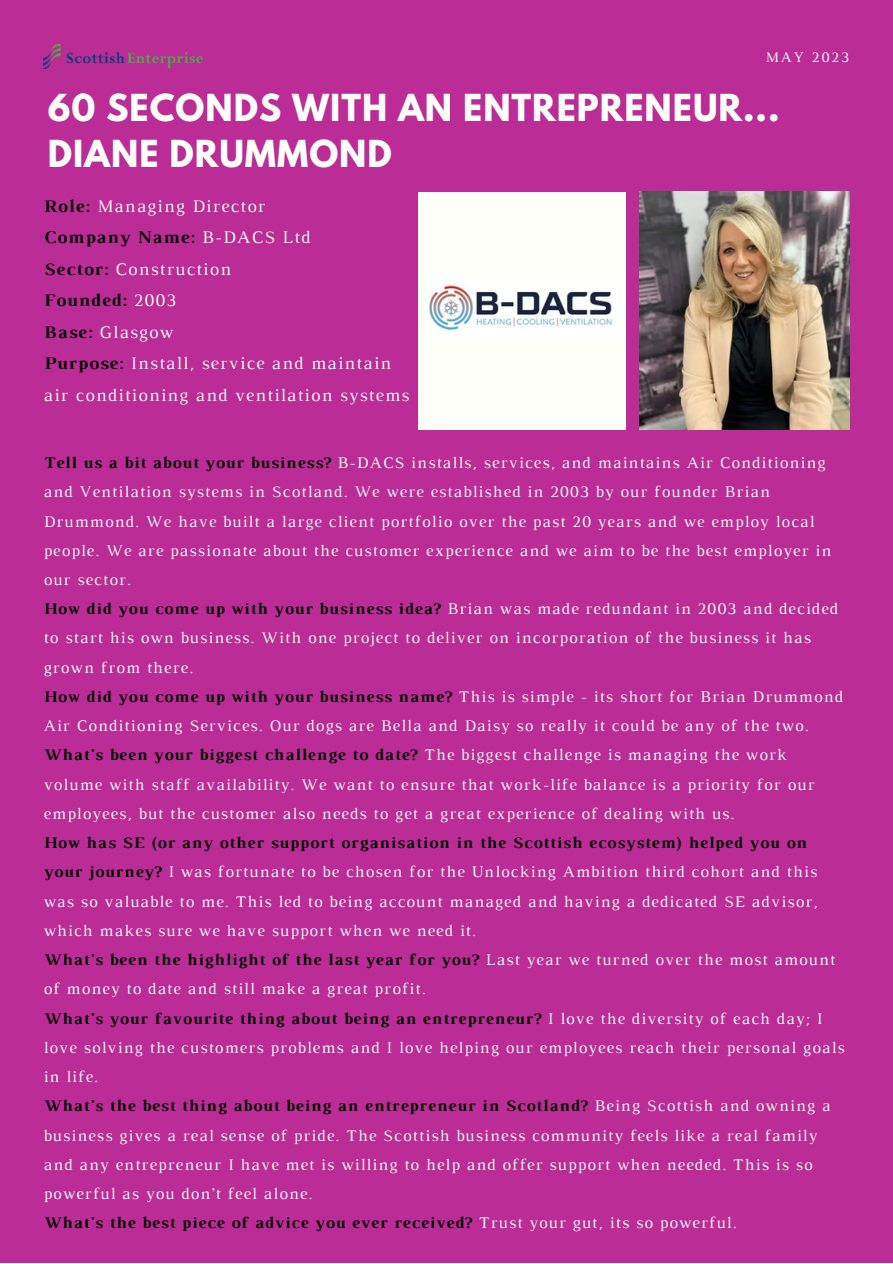
<style>
.page{position:relative;width:893px;height:1264px;background:#fff}
.page>*{position:absolute;margin:0;border:0;box-sizing:border-box;transform-origin:0 0}
.t1{font:700 33px/46px "League Spartan";letter-spacing:.03em;color:#fffff9}
.t2{font:18px/31.5px "Luthier";letter-spacing:.07em;color:#fffff9}
.t3{font:16.5px/29.2px "Luthier";letter-spacing:.07em;color:#fffff9}
.t4{font:14.85px "Luthier";letter-spacing:.14em;color:#fffff9}
.s1{font-weight:700;color:#000}
</style>
<div class="page">
<div style="left:0;top:0;width:892px;height:1262px;background:#bb2c96"></div>
<img style="left:640px;top:192px;width:209px;height:237px">
<div style="left:418px;top:192px;width:207px;height:237px;background:#fffff9"></div>
<img style="left:429px;top:285px;width:183px;height:45px">
<img style="left:44px;top:44px;width:158px;height:24px">
<p class="t4" style="left:765px;top:52px;width:85px">MAY 2023</p>
<h1 class="t1" style="left:48px;top:88px;width:733px">60 SECONDS WITH AN ENTREPRENEUR...<br>DIANE DRUMMOND</h1>
<p class="t2" style="left:44px;top:191px;width:367px"><span class="s1">Role:</span> Managing Director<br><span class="s1">Company Name:</span> B-DACS Ltd<br><span class="s1">Sector:</span> Construction<br><span class="s1">Founded:</span> 2003<br><span class="s1">Base:</span> Glasgow<br><span class="s1">Purpose:</span> Install, service and maintain air conditioning and ventilation systems</p>
<p class="t3" style="left:44px;top:449px;width:800px"><span class="s1">Tell us a bit about your business?</span> B-DACS installs, services, and maintains Air Conditioning and Ventilation systems in Scotland. We were established in 2003 by our founder Brian Drummond. We have built a large client portfolio over the past 20 years and we employ local people. We are passionate about the customer experience and we aim to be the best employer in our sector.<br><span class="s1">How did you come up with your business idea?</span> Brian was made redundant in 2003 and decided to start his own business. With one project to deliver on incorporation of the business it has grown from there.<br><span class="s1">How did you come up with your business name?</span> This is simple - its short for Brian Drummond Air Conditioning Services. Our dogs are Bella and Daisy so really it could be any of the two.<br><span class="s1">What's been your biggest challenge to date?</span> The biggest challenge is managing the work volume with staff availability. We want to ensure that work-life balance is a priority for our employees, but the customer also needs to get a great experience of dealing with us.</p>
<p class="t3" style="left:44px;top:829px;width:802px"><span class="s1">How has SE (or any other support organisation in the Scottish ecosystem) helped you on your journey?</span> I was fortunate to be chosen for the Unlocking Ambition third cohort and this was so valuable to me. This led to being account managed and having a dedicated SE advisor, which makes sure we have support when we need it.<br><span class="s1">What's been the highlight of the last year for you?</span> Last year we turned over the most amount of money to date and still make a great profit.<br><span class="s1">What's your favourite thing about being an entrepreneur?</span> I love the diversity of each day; I love solving the customers problems and I love helping our employees reach their personal goals in life.<br><span class="s1">What's the best thing about being an entrepreneur in Scotland?</span> Being Scottish and owning a business gives a real sense of pride. The Scottish business community feels like a real family and any entrepreneur I have met is willing to help and offer support when needed. This is so powerful as you don’t feel alone.<br><span class="s1">What's the best piece of advice you ever received?</span> Trust your gut, its so powerful.</p>
</div>
